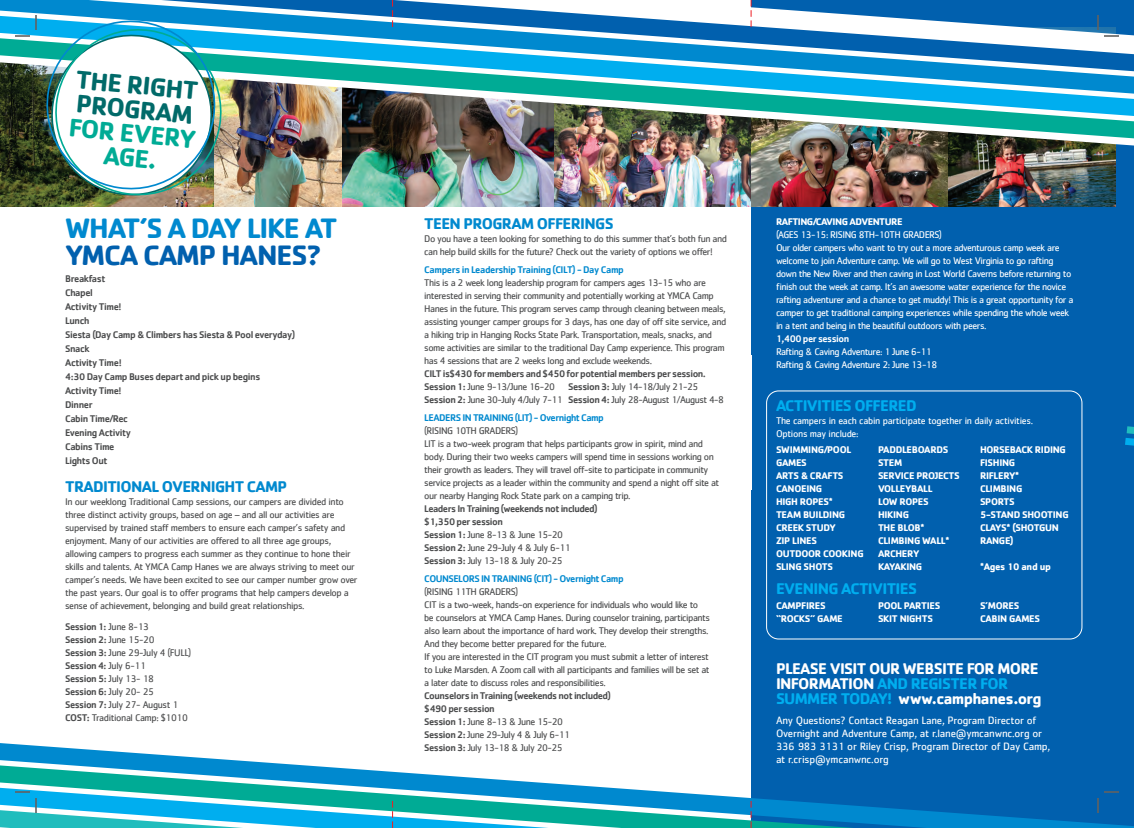
<style>
.page{position:relative;width:1134px;height:828px;background:#fff}
.page>*{position:absolute;margin:0;border:0;box-sizing:border-box;transform-origin:0 0}
.t1{font:700 29px "Cachet";letter-spacing:-.04em;color:#0089cf}
.t2{font:700 29px "Cachet";letter-spacing:-.04em;color:#0160ae}
.t3{font:700 26.2px/24.3px "Cachet";color:#016a69}
.t4{font:700 26.2px/24.2px "Cachet";color:#00ab95;text-align:center}
.t5{font:700 16px/15px "Cachet";letter-spacing:-.04em;color:#fff}
.t6{font:700 16px "Cachet";letter-spacing:-.04em;color:#0089cf}
.t7{font:700 16px "Cachet";letter-spacing:-.04em;color:#00aeef}
.t8{font:11px/13px "Cachet";letter-spacing:-.02em;color:#fff}
.t9{font:10px/13px "Cachet";letter-spacing:-.05em;color:#4b4c4d}
.t10{font:500 10px/14px "Cachet";letter-spacing:-.04em;color:#4b4c4d}
.t11{font:10px/13px "Cachet";letter-spacing:-.05em;color:#fff}
.t12{font:700 10px/13px "Cachet";letter-spacing:-.03em;color:#fff}
.t13{font:500 10px "Cachet";letter-spacing:-.05em;color:#0089cf}
.t14{font:10px/13px "Cachet";letter-spacing:-.03em;color:#fff}
.t15{font:700 10px "Cachet";letter-spacing:-.05em;color:#fff}
.t16{font:500 10px "Cachet";letter-spacing:-.05em;color:#fff}
.s1{font-weight:500}
.s2{font-weight:400}
.s3{color:#00aeef}
</style>
<div class="page">
<img style="left:342px;top:152px;width:212px;height:55px">
<div style="left:751px;top:0;width:383px;height:828px;background:#0160ae"></div>
<img style="left:0;top:152px;width:214px;height:55px">
<img style="left:214px;top:152px;width:128px;height:55px">
<img style="left:554px;top:152px;width:197px;height:55px">
<img style="left:751px;top:152px;width:198px;height:55px">
<img style="left:949px;top:152px;width:167px;height:55px">
<svg style="left:0;top:743px;width:149px;height:11px"></svg>
<svg style="left:0;top:754px;width:449px;height:22px"></svg>
<svg style="left:0;top:776px;width:654px;height:15px"></svg>
<svg style="left:0;top:0;width:751px;height:5px"></svg>
<svg style="left:0;top:5px;width:1019px;height:22px"></svg>
<img style="left:0;top:27px;width:1134px;height:125px">
<svg style="left:1125px;top:426px;width:9px;height:20px"></svg>
<div style="left:766px;top:390px;width:316px;height:249px;border:1px solid #fff;border-radius:12px"></div>
<svg style="left:392px;top:0;width:1px;height:27px"></svg>
<svg style="left:751px;top:0;width:1px;height:27px"></svg>
<img style="left:15px;top:14px;width:213px;height:186px">
<svg style="left:1097px;top:15px;width:22px;height:22px"></svg>
<svg style="left:0;top:791px;width:1134px;height:37px"></svg>
<h2 class="t3" style="left:78px;top:66px;width:124px;rotate:6deg">THE RIGHT<br>PROGRAM</h2>
<h2 class="t4" style="left:70px;top:114px;width:129px;rotate:6deg">FOR EVERY<br>AGE.</h2>
<h1 class="t1" style="left:65px;top:210px;width:274px">WHAT’S A DAY LIKE AT</h1>
<h1 class="t2" style="left:65px;top:237px;width:258px">YMCA CAMP HANES?</h1>
<p class="t10" style="left:65px;top:272px;width:232px">Breakfast<br>Chapel<br>Activity Time!<br>Lunch<br>Siesta (Day Camp &amp; Climbers has Siesta &amp; Pool everyday)<br>Snack<br>Activity Time!<br>4:30 Day Camp Buses depart and pick up begins<br>Activity Time!<br>Dinner<br>Cabin Time/Rec<br>Evening Activity<br>Cabins Time<br>Lights Out</p>
<h3 class="t6" style="left:65px;top:476px;width:224px">TRADITIONAL OVERNIGHT CAMP</h3>
<p class="t9" style="left:65px;top:495px;width:294px">In our weeklong Traditional Camp sessions, our campers are divided into three distinct activity groups, based on age – and all our activities are supervised by trained staff members to ensure each camper’s safety and enjoyment. Many of our activities are offered to all three age groups, allowing campers to progress each summer as they continue to hone their skills and talents. At YMCA Camp Hanes we are always striving to meet our camper’s needs. We have been excited to see our camper number grow over the past years. Our goal is to offer programs that help campers develop a sense of achievement, belonging and build great relationships.</p>
<p class="t9" style="left:65px;top:620px;width:128px"><span class="s1">Session 1:</span> June 8-13<br><span class="s1">Session 2:</span> June 15-20<br><span class="s1">Session 3:</span> June 29-July 4 (FULL)<br><span class="s1">Session 4:</span> July 6-11<br><span class="s1">Session 5:</span> July 13- 18<br><span class="s1">Session 6:</span> July 20- 25<br><span class="s1">Session 7:</span> July 27- August 1<br><span class="s1">COST:</span> Traditional Camp: $1010</p>
<h3 class="t6" style="left:424px;top:213px;width:191px">TEEN PROGRAM OFFERINGS</h3>
<p class="t9" style="left:424px;top:232px;width:304px">Do you have a teen looking for something to do this summer that’s both fun and can help build skills for the future? Check out the variety of options we offer!</p>
<p class="t13" style="left:424px;top:264px;width:201px">Campers in Leadership Training (CILT) - Day Camp</p>
<p class="t9" style="left:424px;top:276px;width:303px">This is a 2 week long leadership program for campers ages 13-15 who are interested in serving their community and potentially working at YMCA Camp Hanes in the future. This program serves camp through cleaning between meals, assisting younger camper groups for 3 days, has one day of off site service, and a hiking trip in Hanging Rocks State Park. Transportation, meals, snacks, and some activities are similar to the traditional Day Camp experience. This program has 4 sessions that are 2 weeks long and exclude weekends.</p>
<p class="t10" style="left:424px;top:367px;width:283px;line-height:13px">CILT is$430 for members and $450 for potential members per session.<br>Session 1: <span class="s2">June 9-13/June 16-20</span></p>
<p class="t9" style="left:424px;top:380px;width:301px;text-indent:144px"><span class="s1">Session 3:</span> July 14-18/July 21-25<br><span class="s1">Session 2:</span> June 30-July 4/July 7-11 <span class="s1">Session 4:</span> July 28-August 1/August 4-8</p>
<p class="t13" style="left:424px;top:412px;width:181px">LEADERS IN TRAINING (LIT) - Overnight Camp</p>
<p class="t9" style="left:424px;top:424px;width:297px">(RISING 10TH GRADERS)<br>LIT is a two-week program that helps participants grow in spirit, mind and body. During their two weeks campers will spend time in sessions working on their growth as leaders. They will travel off-site to participate in community service projects as a leader within the community and spend a night off site at our nearby Hanging Rock State park on a camping trip.</p>
<p class="t10" style="left:424px;top:502px;width:175px;line-height:13px">Leaders In Training (weekends not included) $1,350 per session<br>Session 1: <span class="s2">June 8-13 &amp; June 15-20<br></span>Session 2: <span class="s2">June 29-July 4 &amp; July 6-11<br></span>Session 3: <span class="s2">July 13-18 &amp; July 20-25</span></p>
<p class="t13" style="left:424px;top:573px;width:201px">COUNSELORS IN TRAINING (CIT) - Overnight Camp</p>
<p class="t9" style="left:424px;top:585px;width:287px">(RISING 11TH GRADERS)<br>CIT is a two-week, hands-on experience for individuals who would like to be counselors at YMCA Camp Hanes. During counselor training, participants also learn about the importance of hard work. They develop their strengths.<br>And they become better prepared for the future.<br>If you are interested in the CIT program you must submit a letter of interest to Luke Marsden. A Zoom call with all participants and families will be set at a later date to discuss roles and responsibilities.</p>
<p class="t10" style="left:424px;top:689px;width:188px;line-height:13px">Counselors in Training (weekends not included) $490 per session<br>Session 1: <span class="s2">June 8-13 &amp; June 15-20<br></span>Session 2: <span class="s2">June 29-July 4 &amp; July 6-11<br></span>Session 3: <span class="s2">July 13-18 &amp; July 20-25</span></p>
<p class="t15" style="left:776px;top:215px;width:128px">RAFTING/CAVING ADVENTURE</p>
<p class="t11" style="left:776px;top:228px;width:299px">(AGES 13-15: RISING 8TH-10TH GRADERS)<br>Our older campers who want to try out a more adventurous camp week are welcome to join Adventure camp. We will go to West Virginia to go rafting down the New River and then caving in Lost World Caverns before returning to finish out the week at camp. It’s an awesome water experience for the novice rafting adventurer and a chance to get muddy! This is a great opportunity for a camper to get traditional camping experiences while spending the whole week in a tent and being in the beautiful outdoors with peers.</p>
<p class="t16" style="left:776px;top:332px;width:75px">1,400 per session</p>
<p class="t11" style="left:776px;top:345px;width:163px">Rafting &amp; Caving Adventure: 1 June 6-11<br>Rafting &amp; Caving Adventure 2: June 13-18</p>
<h3 class="t7" style="left:776px;top:395px;width:142px">ACTIVITIES OFFERED</h3>
<p class="t14" style="left:776px;top:414px;width:259px">The campers in each cabin participate together in daily activities.<br>Options may include:</p>
<p class="t12" style="left:776px;top:443px;width:89px">SWIMMING/POOL<br>GAMES<br>ARTS &amp; CRAFTS<br>CANOEING<br>HIGH ROPES*<br>TEAM BUILDING<br>CREEK STUDY<br>ZIP LINES<br>OUTDOOR COOKING<br>SLING SHOTS</p>
<p class="t12" style="left:878px;top:443px;width:83px">PADDLEBOARDS<br>STEM<br>SERVICE PROJECTS<br>VOLLEYBALL<br>LOW ROPES<br>HIKING<br>THE BLOB*<br>CLIMBING WALL*<br>ARCHERY<br>KAYAKING</p>
<p class="t12" style="left:980px;top:443px;width:90px">HORSEBACK RIDING<br>FISHING<br>RIFLERY*<br>CLIMBING<br>SPORTS<br>5-STAND SHOOTING<br>CLAYS* (SHOTGUN<br>RANGE)</p>
<p class="t12" style="left:980px;top:560px;width:72px">*Ages 10 and up</p>
<h3 class="t7" style="left:776px;top:578px;width:143px">EVENING ACTIVITIES</h3>
<p class="t12" style="left:776px;top:599px;width:68px">CAMPFIRES “ROCKS” GAME</p>
<p class="t12" style="left:878px;top:599px;width:64px">POOL PARTIES<br>SKIT NIGHTS</p>
<p class="t12" style="left:980px;top:599px;width:62px">S’MORES<br>CABIN GAMES</p>
<h3 class="t5" style="left:776px;top:661px;width:267px">PLEASE VISIT OUR WEBSITE FOR MORE<br>INFORMATION <span class="s3">AND REGISTER FOR<br>SUMMER TODAY!</span> www.camphanes.org</h3>
<p class="t8" style="left:776px;top:714px;width:276px">Any Questions? Contact Reagan Lane, Program Director of Overnight and Adventure Camp, at r.lane@ymcanwnc.org or 336 983 3131 or Riley Crisp, Program Director of Day Camp, at r.crisp@ymcanwnc.org</p>
</div>
